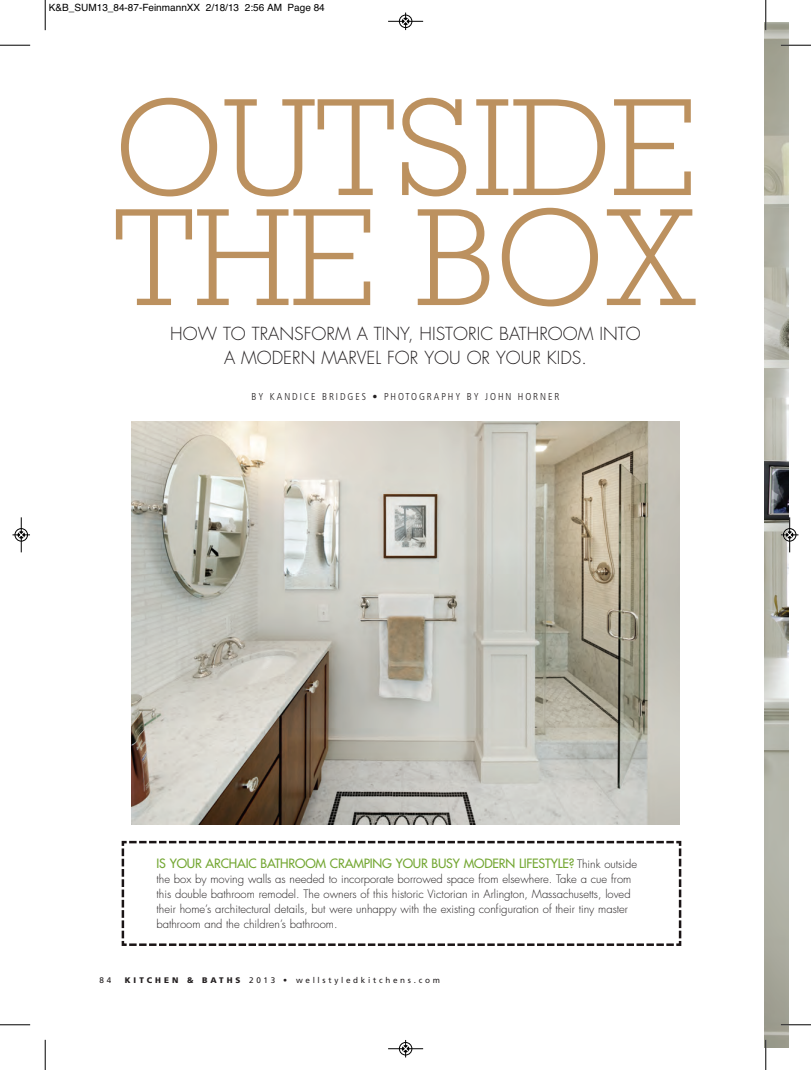
<style>
.page{position:relative;width:811px;height:1070px;background:#fff}
.page>*{position:absolute;margin:0;border:0;box-sizing:border-box;transform-origin:0 0}
.t1{font:300 141px/109.9px "Rockwell Std";color:#bc915f}
.t2{font:300 17.5px/23.8px "Futura";color:#231f20;text-align:center}
.t3{font:12.5px "Futura";letter-spacing:-.015em;color:#74a733}
.t4{font:300 11.25px/15px "Futura";color:#231f20}
.t5{font:10px "Helvetica";color:#000}
.t6{font:300 condensed 10px "Frutiger LT Com";letter-spacing:.19em;color:#231f20}
.t7{font:8.12px "Frutiger";letter-spacing:.33em;color:#231f20}
.s1{font-weight:300;font-size:11.25px;color:#231f20}
.s2{font-weight:900}
</style>
<div class="page">
<svg style="left:121px;top:840px;width:561px;height:106px"></svg>
<img style="left:764px;top:23px;width:24px;height:1023px">
<img style="left:132px;top:421px;width:547px;height:402px">
<hr style="left:45px;top:0;width:1px;height:30px;background:#000">
<hr style="left:0;top:45px;width:30px;height:1px;background:#000">
<hr style="left:765px;top:0;width:1px;height:30px;background:#000">
<hr style="left:780px;top:45px;width:30px;height:1px;background:#000">
<hr style="left:45px;top:1039px;width:1px;height:30px;background:#000">
<hr style="left:0;top:1024px;width:30px;height:1px;background:#000">
<hr style="left:765px;top:1039px;width:1px;height:30px;background:#000">
<hr style="left:780px;top:1024px;width:30px;height:1px;background:#000">
<hr style="left:388px;top:21px;width:35px;height:1px;background:#000">
<div style="left:399px;top:15px;width:13px;height:13px;border:1px solid #000;border-radius:50%"></div>
<div style="left:402px;top:18px;width:7px;height:7px;background:#000;border-radius:50%"></div>
<svg style="left:402px;top:13px;width:6px;height:17px"></svg>
<div style="left:399px;top:1041px;width:13px;height:14px;border:1px solid #fff;border-radius:50%"></div>
<hr style="left:388px;top:1048px;width:35px;height:1px;background:#000">
<div style="left:399px;top:1041px;width:13px;height:13px;border:1px solid #000;border-radius:50%"></div>
<svg style="left:402px;top:1040px;width:6px;height:17px"></svg>
<hr style="left:21px;top:517px;width:1px;height:35px;background:#000">
<div style="left:15px;top:528px;width:13px;height:13px;border:1px solid #000;border-radius:50%"></div>
<svg style="left:12px;top:531px;width:18px;height:7px"></svg>
<div style="left:782px;top:528px;width:14px;height:13px;border:1px solid #fff;border-radius:50%"></div>
<div style="left:785px;top:530px;width:8px;height:8px;background:#c8ccc7;border-radius:50%"></div>
<hr style="left:789px;top:517px;width:1px;height:35px;background:#000">
<div style="left:783px;top:528px;width:12px;height:13px;border:1px solid #000;border-radius:50%"></div>
<svg style="left:780px;top:531px;width:18px;height:7px"></svg>
<p class="t5" style="left:49px;top:0;width:277px">K&amp;B_SUM13_84-87-FeinmannXX 2/18/13 2:56 AM Page 84</p>
<h1 class="t1" style="left:113px;top:92px;width:585px">OUTSIDE<br>THE BOX</h1>
<h2 class="t2" style="left:170px;top:322px;width:472px">HOW TO TRANSFORM A TINY, HISTORIC BATHROOM INTO<br>A MODERN MARVEL FOR YOU OR YOUR KIDS.</h2>
<p class="t6" style="left:251px;top:390px;width:309px">BY KANDICE BRIDGES • PHOTOGRAPHY BY JOHN HORNER</p>
<p class="t3" style="left:156px;top:855px;width:482px">IS YOUR ARCHAIC BATHROOM CRAMPING YOUR BUSY MODERN LIFESTYLE? <span class="s1">Think outside</span></p>
<p class="t4" style="left:156px;top:871px;width:476px">the box by moving walls as needed to incorporate borrowed space from elsewhere. Take a cue from this double bathroom remodel. The owners of this historic Victorian in Arlington, Massachusetts, loved their home’s architectural details, but were unhappy with the existing configuration of their tiny master bathroom and the children’s bathroom.</p>
<p class="t7" style="left:99px;top:975px;width:13px">8 4</p>
<p class="t7" style="left:125px;top:975px;width:316px"><span class="s2">KITCHEN &amp; BATHS</span> 2013 <span class="s2">•</span> wellstyledkitchens.com</p>
</div>
